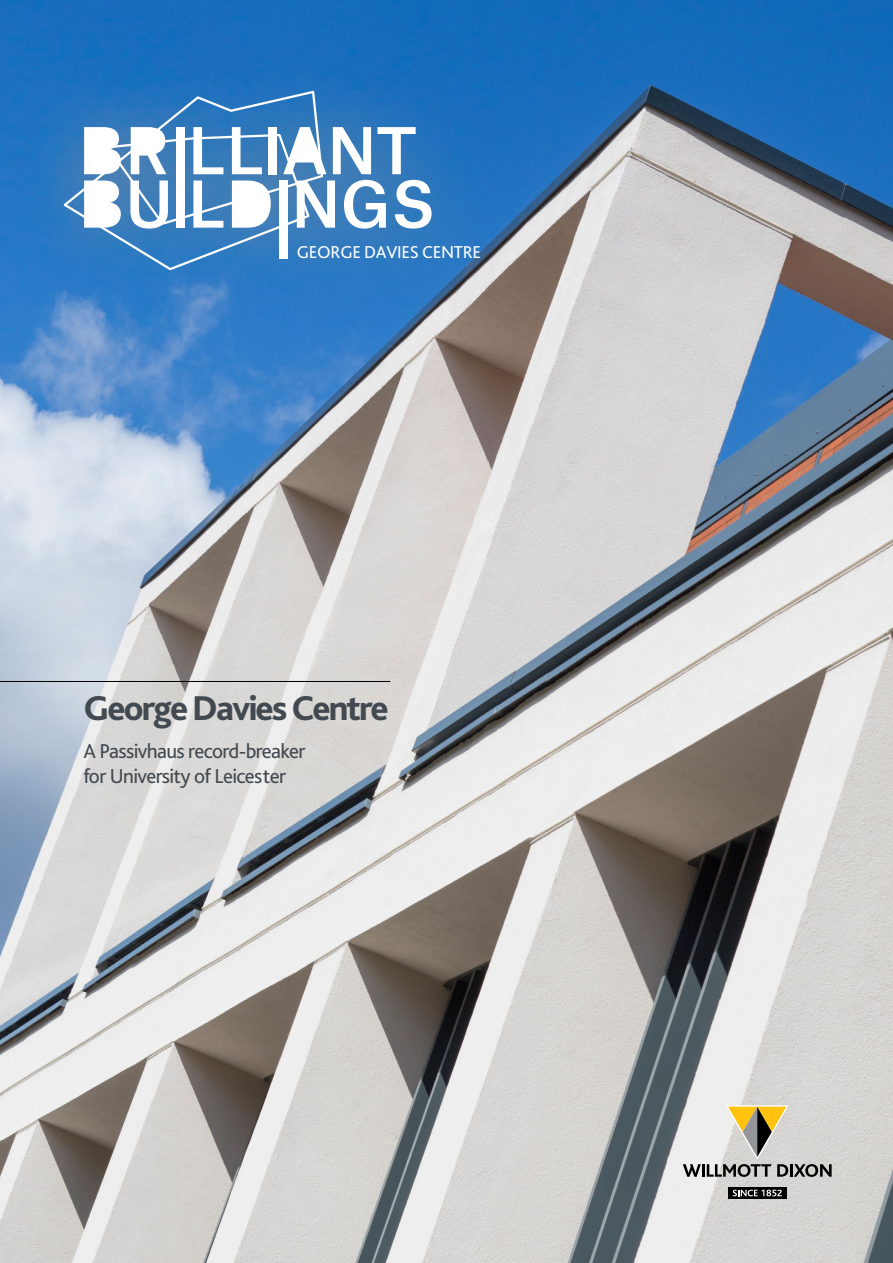
<style>
.page{position:relative;width:893px;height:1263px;background:#fff}
.page>*{position:absolute;margin:0;border:0;box-sizing:border-box;transform-origin:0 0}
.t1{font:800 36px "Bliss Pro";letter-spacing:-.05em;color:#424950}
.t2{font:21px/25.2px "Bliss Pro";letter-spacing:-.03em;color:#424950}
.t3{font:18px "Bliss Pro";letter-spacing:-.015em;color:#fff}
</style>
<div class="page">
<img style="left:0;top:0;width:893px;height:1263px">
<div style="left:728px;top:1187px;width:58px;height:12px;background:#000"></div>
<svg style="left:733px;top:1189px;width:49px;height:7px"></svg>
<svg style="left:683px;top:1105px;width:149px;height:72px;background:#c5c0b3"></svg>
<div style="left:14px;top:38px;width:514px;height:285px;background:#939598;opacity:.65"></div>
<svg style="left:64px;top:91px;width:259px;height:179px;background:#3a7fbf"></svg>
<svg style="left:130px;top:180px;width:38px;height:49px"></svg>
<div style="left:176px;top:141px;width:9px;height:87px;background:#fff"></div>
<svg style="left:193px;top:180px;width:30px;height:48px"></svg>
<div style="left:279px;top:180px;width:9px;height:79px;background:#fff"></div>
<svg style="left:297px;top:180px;width:38px;height:48px"></svg>
<svg style="left:344px;top:180px;width:42px;height:49px"></svg>
<svg style="left:395px;top:180px;width:37px;height:49px"></svg>
<svg style="left:131px;top:127px;width:35px;height:47px"></svg>
<div style="left:176px;top:127px;width:9px;height:47px;background:#fff"></div>
<svg style="left:193px;top:127px;width:30px;height:47px"></svg>
<svg style="left:232px;top:127px;width:30px;height:47px"></svg>
<div style="left:268px;top:127px;width:9px;height:47px;background:#fff"></div>
<svg style="left:283px;top:127px;width:43px;height:47px"></svg>
<svg style="left:333px;top:127px;width:38px;height:47px"></svg>
<svg style="left:377px;top:127px;width:39px;height:47px"></svg>
<svg style="left:84px;top:127px;width:37px;height:47px"></svg>
<svg style="left:84px;top:180px;width:37px;height:48px"></svg>
<svg style="left:232px;top:180px;width:39px;height:48px"></svg>
<hr style="left:0;top:681px;width:390px;height:1px;background:#000">
<p class="t3" style="left:297px;top:241px;width:186px">GEORGE DAVIES CENTRE</p>
<h1 class="t1" style="left:83px;top:686px;width:307px">George Davies Centre</h1>
<p class="t2" style="left:83px;top:738px;width:224px">A Passivhaus record-breaker for University of Leicester</p>
</div>
